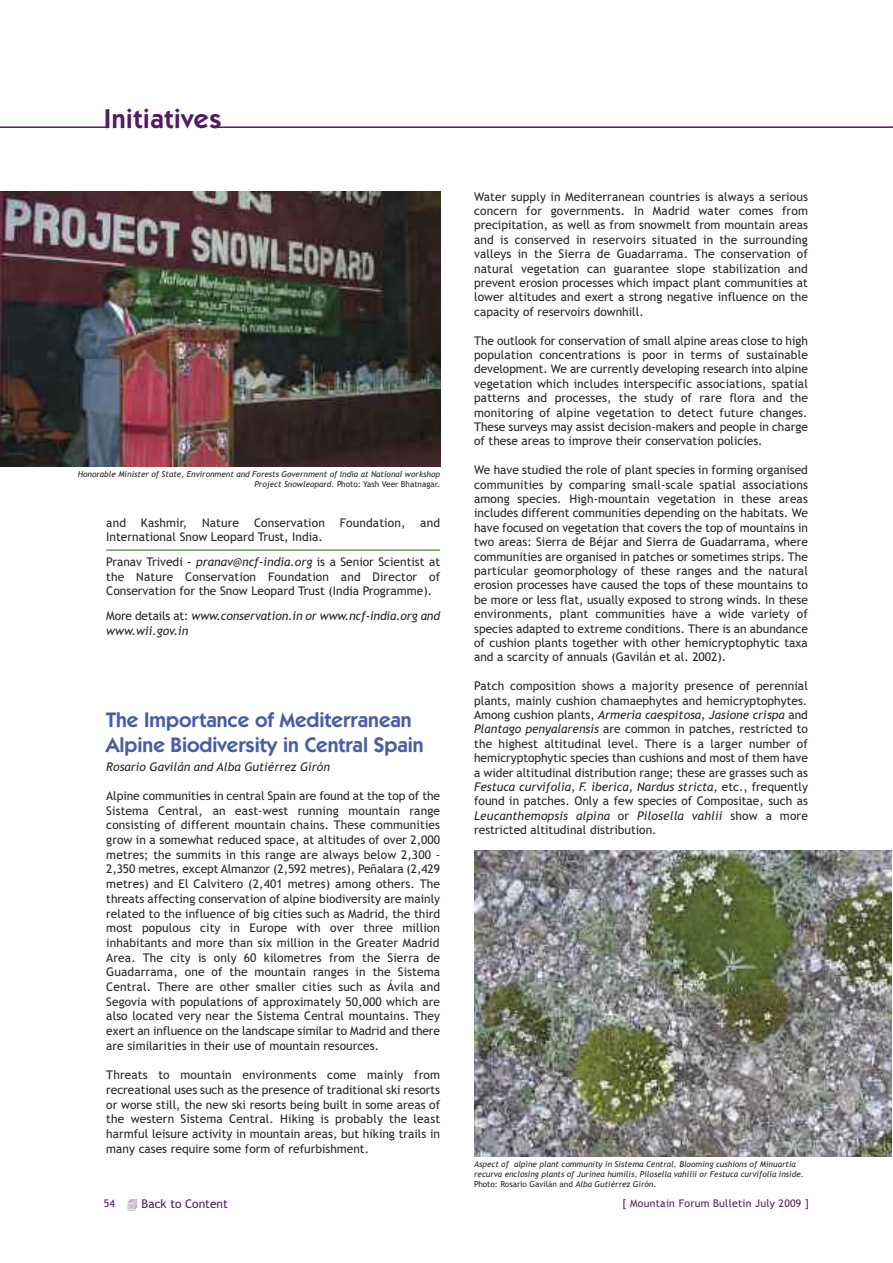
<style>
.page{position:relative;width:893px;height:1263px;background:#fff}
.page>*{position:absolute;margin:0;border:0;box-sizing:border-box;transform-origin:0 0}
.t1{font:600 27px "Kabel IT Cby BT";letter-spacing:.025em;color:#521c62}
.t2{font:600 21px/25.5px "Kabel IT Cby BT";color:#475da7}
.t3{font:12px/14.4px "Trebuchet MS";color:#272627;text-align:justify}
.t4{font:italic 12px/14.4px "Trebuchet MS";color:#272627}
.t5{font:12px "Trebuchet MS";color:#521c62}
.t6{font:10.5px "Trebuchet MS";letter-spacing:.025em;color:#521c62}
.t7{font:italic 8.25px/9.9px "Trebuchet MS";color:#272627;text-align:right}
.s1{font-style:normal}
.s2{font-style:italic}
</style>
<div class="page">
<img style="left:0;top:192px;width:440px;height:274px">
<hr style="left:106px;top:549px;width:334px;height:2px;background:#679a54">
<hr style="left:215px;top:126px;width:676px;height:2px;background:#521c62">
<hr style="left:0;top:126px;width:108px;height:2px;background:#521c62">
<img style="left:474px;top:851px;width:417px;height:306px">
<h1 class="t1" style="left:104px;top:103px;width:119px">Initiatives</h1>
<p class="t7" style="left:78px;top:470px;width:364px">Honorable Minister of State, Environment and Forests Government of India at National workshop<br>Project Snowleopard. <span class="s1">Photo: Yash Veer Bhatnagar.</span></p>
<p class="t3" style="left:106px;top:516px;width:335px">and Kashmir, Nature Conservation Foundation, and<br>International Snow Leopard Trust, India.</p>
<p class="t3" style="left:106px;top:555px;width:335px">Pranav Trivedi - <span class="s2">pranav@ncf-india.org</span> is a Senior Scientist at the Nature Conservation Foundation and Director of Conservation for the Snow Leopard Trust (India Programme).</p>
<p class="t4" style="left:106px;top:609px;width:335px"><span class="s1">More details at:</span> www.conservation.in or www.ncf-india.org and www.wii.gov.in</p>
<h2 class="t2" style="left:106px;top:707px;width:319px">The Importance of Mediterranean<br>Alpine Biodiversity in Central Spain</h2>
<p class="t4" style="left:106px;top:759px;width:225px">Rosario Gavilán and Alba Gutiérrez Girón</p>
<p class="t3" style="left:106px;top:788px;width:335px">Alpine communities in central Spain are found at the top of the Sistema Central, an east-west running mountain range consisting of different mountain chains. These communities grow in a somewhat reduced space, at altitudes of over 2,000 metres; the summits in this range are always below 2,300 - 2,350 metres, except Almanzor (2,592 metres), Peñalara (2,429 metres) and El Calvitero (2,401 metres) among others. The threats affecting conservation of alpine biodiversity are mainly related to the influence of big cities such as Madrid, the third most populous city in Europe with over three million inhabitants and more than six million in the Greater Madrid Area. The city is only 60 kilometres from the Sierra de Guadarrama, one of the mountain ranges in the Sistema Central. There are other smaller cities such as Ávila and Segovia with populations of approximately 50,000 which are also located very near the Sistema Central mountains. They exert an influence on the landscape similar to Madrid and there are similarities in their use of mountain resources.</p>
<p class="t3" style="left:106px;top:1067px;width:335px">Threats to mountain environments come mainly from recreational uses such as the presence of traditional ski resorts or worse still, the new ski resorts being built in some areas of the western Sistema Central. Hiking is probably the least harmful leisure activity in mountain areas, but hiking trails in many cases require some form of refurbishment.</p>
<p class="t3" style="left:474px;top:189px;width:335px">Water supply in Mediterranean countries is always a serious concern for governments. In Madrid water comes from precipitation, as well as from snowmelt from mountain areas and is conserved in reservoirs situated in the surrounding valleys in the Sierra de Guadarrama. The conservation of natural vegetation can guarantee slope stabilization and prevent erosion processes which impact plant communities at lower altitudes and exert a strong negative influence on the capacity of reservoirs downhill.</p>
<p class="t3" style="left:474px;top:333px;width:335px">The outlook for conservation of small alpine areas close to high population concentrations is poor in terms of sustainable development. We are currently developing research into alpine vegetation which includes interspecific associations, spatial patterns and processes, the study of rare flora and the monitoring of alpine vegetation to detect future changes.<br>These surveys may assist decision-makers and people in charge of these areas to improve their conservation policies.</p>
<p class="t3" style="left:474px;top:463px;width:335px">We have studied the role of plant species in forming organised communities by comparing small-scale spatial associations among species. High-mountain vegetation in these areas includes different communities depending on the habitats. We have focused on vegetation that covers the top of mountains in two areas: Sierra de Béjar and Sierra de Guadarrama, where communities are organised in patches or sometimes strips. The particular geomorphology of these ranges and the natural erosion processes have caused the tops of these mountains to be more or less flat, usually exposed to strong winds. In these environments, plant communities have a wide variety of species adapted to extreme conditions. There is an abundance of cushion plants together with other hemicryptophytic taxa and a scarcity of annuals (Gavilán et al. 2002).</p>
<p class="t3" style="left:474px;top:679px;width:335px">Patch composition shows a majority presence of perennial plants, mainly cushion chamaephytes and hemicryptophytes.<br>Among cushion plants, <span class="s2">Armeria caespitosa, Jasione crispa</span> and <span class="s2">Plantago penyalarensis</span> are common in patches, restricted to the highest altitudinal level. There is a larger number of hemicryptophytic species than cushions and most of them have a wider altitudinal distribution range; these are grasses such as <span class="s2">Festuca curvifolia, F. iberica, Nardus stricta,</span> etc., frequently found in patches. Only a few species of Compositae, such as <span class="s2">Leucanthemopsis alpina</span> or <span class="s2">Pilosella vahlii</span> show a more restricted altitudinal distribution.</p>
<p class="t7" style="left:474px;top:1159px;width:331px;text-align:left">Aspect of alpine plant community in Sistema Central. Blooming cushions of Minuartia recurva enclosing plants of Jurinea humilis, Pilosella vahilii or Festuca curvifolia inside.<br><span class="s1">Photo: Rosario Gavilán and</span> Alba Gutiérrez Girón<span class="s1">.</span></p>
<p class="t6" style="left:104px;top:1197px;width:13px">54</p>
<p class="t5" style="left:142px;top:1197px;width:88px">Back to Content</p>
<p class="t6" style="left:623px;top:1197px;width:188px">[ Mountain Forum Bulletin July 2009 ]</p>
</div>
